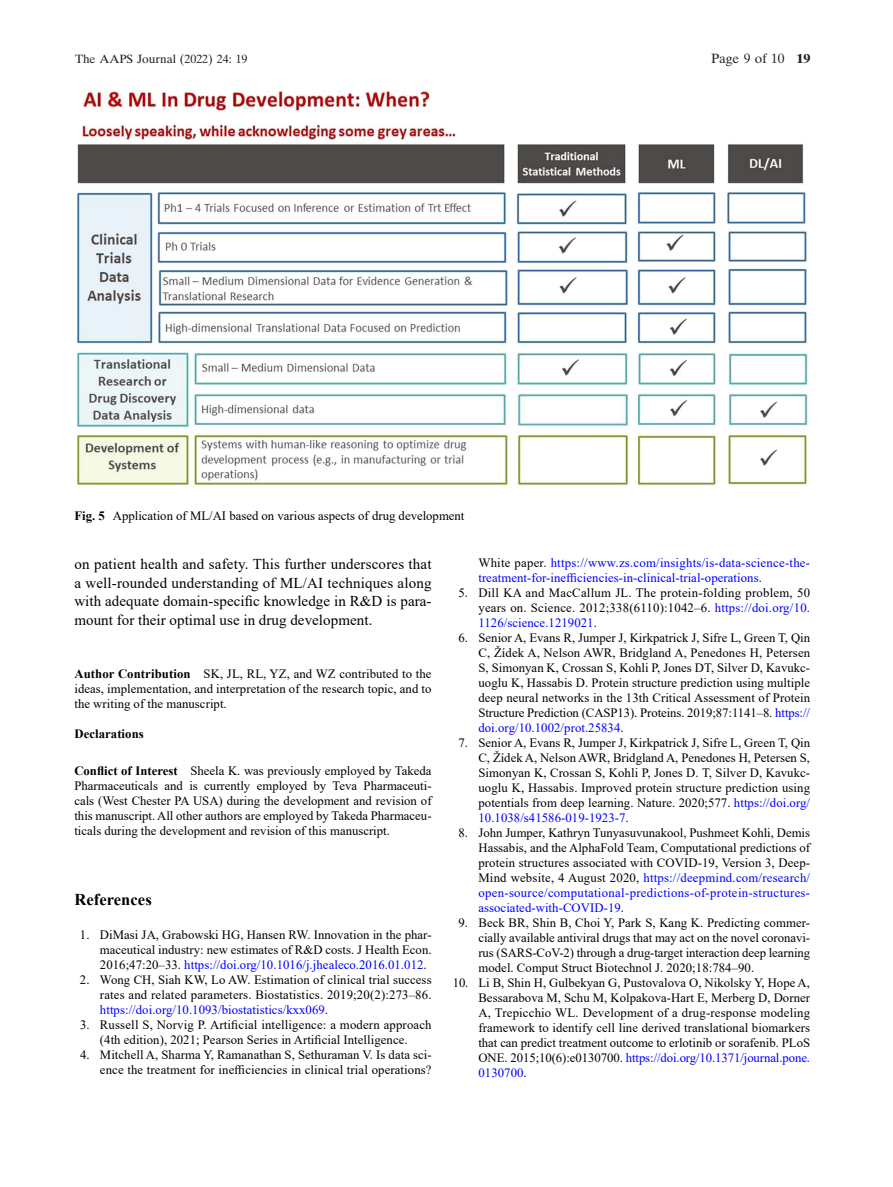
<style>
.page{position:relative;width:893px;height:1187px;background:#fff}
.page>*{position:absolute;margin:0;border:0;box-sizing:border-box;transform-origin:0 0}
.t1{font:700 16.5px "Times New Roman";letter-spacing:.005em;color:#000}
.t2{font:15px/18.8px "Times New Roman";letter-spacing:.005em;color:#000;text-align:justify}
.t3{font:13.5px "Adv TT1 a 8 fcafc";color:#202020}
.t4{font:12.75px/15px "Times New Roman";letter-spacing:.005em;color:#000;text-align:justify}
.t5{font:12.75px/15px "Times New Roman";letter-spacing:.005em;color:#00f}
.t6{font:700 12.75px "Times New Roman";letter-spacing:.005em;color:#000}
.t7{font:12px "Adv TT1 a 8 fcafc 2";color:#1d1e1f}
.s1{font-family:"Times Ten Unic";font-weight:700;font-size:12.9px;color:#231f20}
.s2{font-weight:700}
.s3{color:#00f}
.s4{font-family:"Times New Roman PSMT2"}
.s5{color:#000}
.s6{font-family:"Times New Roman PSMT2";color:#000}
.s7{font-family:"Times New Roman PSMT2";color:#00f}
</style>
<div class="page">
<img style="left:77px;top:90px;width:731px;height:395px">
<p class="t7" style="left:75px;top:55px;width:174px">The AAPS Journal (2022) 24: 19</p>
<p class="t3" style="left:711px;top:53px;width:101px">Page 9 of 10 <span class="s1">19</span></p>
<p class="t4" style="left:74px;top:507px;width:392px"><span class="s2">Fig. 5</span> Application of ML/AI based on various aspects of drug development</p>
<p class="t2" style="left:74px;top:554px;width:359px">on patient health and safety. This further underscores that a well-rounded understanding of ML/AI techniques along with adequate domain-specific knowledge in R&amp;D is para&shy;mount for their optimal use in drug development.</p>
<p class="t4" style="left:74px;top:665px;width:359px"><span class="s2">Author Contribution</span> SK, JL, RL, YZ, and WZ contributed to the ideas, implementation, and interpretation of the research topic, and to the writing of the manuscript.</p>
<p class="t6" style="left:74px;top:724px;width:71px">Declarations</p>
<p class="t4" style="left:74px;top:762px;width:359px"><span class="s2">Conflict of Interest</span> Sheela K. was previously employed by Takeda Pharmaceuticals and is currently employed by Teva Pharmaceuti&shy;cals (West Chester PA USA) during the development and revision of this manuscript. All other authors are employed by Takeda Pharmaceu&shy;ticals during the development and revision of this manuscript.</p>
<p class="t1" style="left:74px;top:887px;width:79px">References</p>
<p class="t4" style="left:100px;top:926px;width:333px;text-indent:-20px">1. DiMasi JA, Grabowski HG, Hansen RW. Innovation in the phar&shy;maceutical industry: new estimates of R&amp;D costs. J Health Econ.<br>2016;47:20–33. <span class="s3">https://doi.org/10.1016/j.jhealeco.2016.01.012</span><span class="s4">.</span></p>
<p class="t4" style="left:100px;top:971px;width:333px;text-indent:-20px">2. Wong CH, Siah KW, Lo AW. Estimation of clinical trial success rates and related parameters. Biostatistics. 2019;20(2):273–86. <span class="s3">https://doi.org/10.1093/biostatistics/kxx069</span><span class="s4">.</span></p>
<p class="t4" style="left:80px;top:1016px;width:353px;text-align:center">3. Russell S, Norvig P. Artificial intelligence: a modern approach (4th edition), 2021; Pearson Series in Artificial Intelligence.</p>
<p class="t4" style="left:80px;top:1046px;width:353px;text-align:right">4. Mitchell A, Sharma Y, Ramanathan S, Sethuraman V. Is data sci&shy;ence the treatment for inefficiencies in clinical trial operations?</p>
<p class="t5" style="left:478px;top:555px;width:333px"><span class="s5">White paper.</span> https://www.zs.com/insights/is-data-science-the&shy;treatment-for-inefficiencies-in-clinical-trial-operations<span class="s6">.</span></p>
<p class="t4" style="left:478px;top:585px;width:333px;text-indent:-20px">5. Dill KA and MacCallum JL. The protein-folding problem, 50 years on. Science. 2012;338(6110):1042–6. <span class="s7">https://doi.org/10.<br></span><span class="s3">1126/science.1219021</span><span class="s4">.</span></p>
<p class="t4" style="left:478px;top:630px;width:333px;text-indent:-20px">6. Senior A, Evans R, Jumper J, Kirkpatrick J, Sifre L, Green T, Qin C, Žídek A, Nelson AWR, Bridgland A, Penedones H, Petersen S, Simonyan K, Crossan S, Kohli P, Jones DT, Silver D, Kavukc&shy;uoglu K, Hassabis D. Protein structure prediction using multiple deep neural networks in the 13th Critical Assessment of Protein Structure Prediction (CASP13). Proteins. 2019;87:1141–8. <span class="s7">https:// </span><span class="s3">doi.org/10.1002/prot.25834</span><span class="s4">.</span></p>
<p class="t4" style="left:478px;top:735px;width:333px;text-indent:-20px">7. Senior A, Evans R, Jumper J, Kirkpatrick J, Sifre L, Green T, Qin C, Žídek A, Nelson AWR, Bridgland A, Penedones H, Petersen S, Simonyan K, Crossan S, Kohli P, Jones D. T, Silver D, Kavukc&shy;uoglu K, Hassabis. Improved protein structure prediction using potentials from deep learning. Nature. 2020;577. <span class="s7">https://doi.org/ </span><span class="s3">10.1038/s41586-019-1923-7</span><span class="s4">.</span></p>
<p class="t4" style="left:478px;top:825px;width:333px;text-indent:-20px">8. John Jumper, Kathryn Tunyasuvunakool, Pushmeet Kohli, Demis Hassabis, and the AlphaFold Team, Computational predictions of protein structures associated with COVID-19, Version 3, Deep<span class="s4">-</span>Mind website, 4 August 2020, <span class="s3">https://deepmind.com/research/ open-source/computational-predictions-of-protein-structures&shy;associated-with-COVID-19</span><span class="s4">.</span></p>
<p class="t4" style="left:478px;top:915px;width:333px;text-indent:-20px">9. Beck BR, Shin B, Choi Y, Park S, Kang K. Predicting commer&shy;cially available antiviral drugs that may act on the novel coronavi&shy;rus (SARS-CoV-2) through a drug-target interaction deep learning model. Comput Struct Biotechnol J. 2020;18:784–90.</p>
<p class="t4" style="left:478px;top:975px;width:333px;text-indent:-25px">10. Li B, Shin H, Gulbekyan G, Pustovalova O, Nikolsky Y, Hope A, Bessarabova M, Schu M, Kolpakova-Hart E, Merberg D, Dorner A, Trepicchio WL. Development of a drug-response modeling framework to identify cell line derived translational biomarkers that can predict treatment outcome to erlotinib or sorafenib. PLoS ONE. 2015;10(6):e0130700. <span class="s3">https://doi.org/10.1371/journal.pone.<br>0130700</span><span class="s4">.</span></p>
</div>
